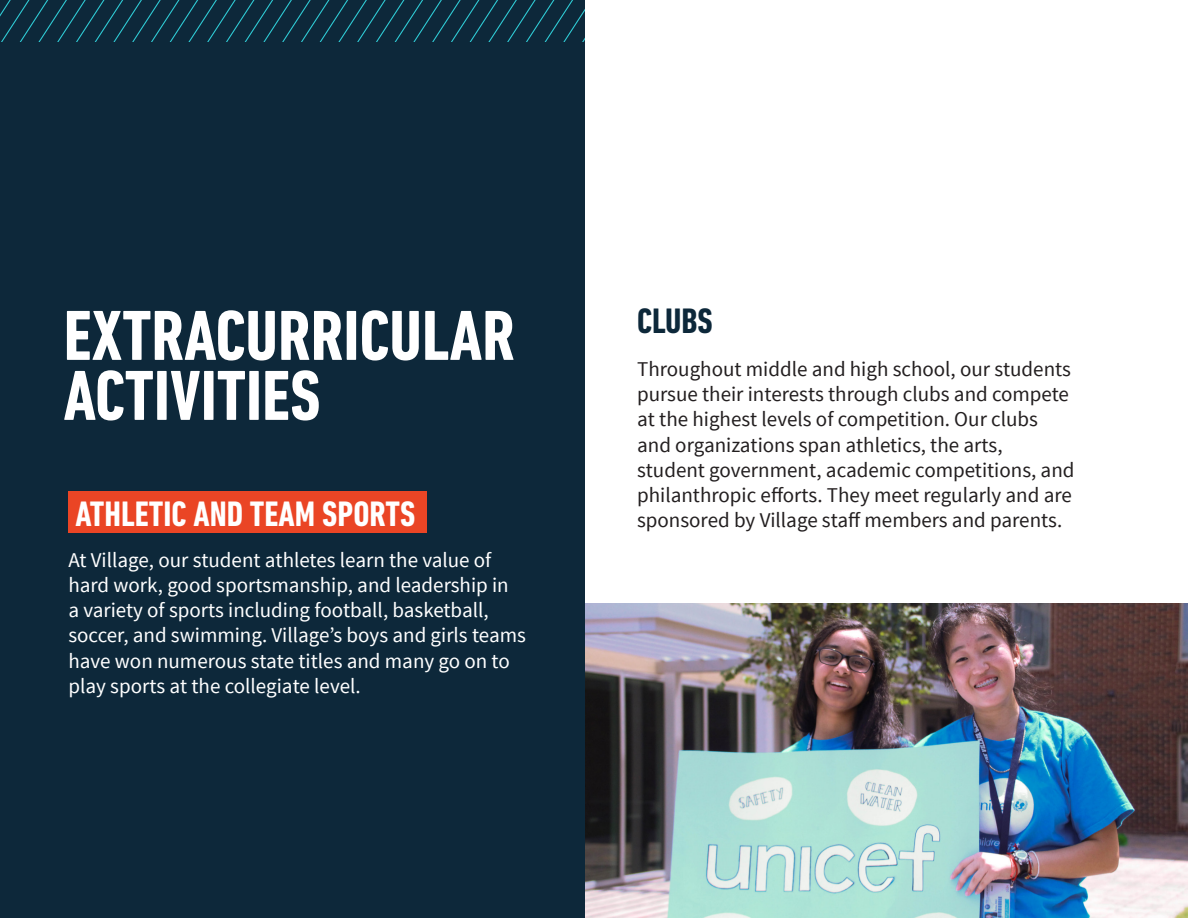
<style>
.page{position:relative;width:1188px;height:918px;background:#fff}
.page>*{position:absolute;margin:0;border:0;box-sizing:border-box;transform-origin:0 0}
.t1{font:700 condensed 72px/60px "DIN Next LT Pro";color:#fff}
.t2{font:700 condensed 36px "DIN Next LT Pro";color:#fff}
.t3{font:700 condensed 36px "DIN Next LT Pro";color:#0d283a}
.t4{font:21px/25.2px "Source Sans Pro";color:#231f20}
.t5{font:21px/25.2px "Source Sans Pro";color:#fff}
</style>
<div class="page">
<div style="left:0;top:0;width:585px;height:918px;background:#0d283a"></div>
<div style="left:68px;top:491px;width:359px;height:42px;background:#ea4525"></div>
<svg style="left:0;top:0;width:585px;height:42px"></svg>
<img style="left:585px;top:604px;width:602px;height:314px">
<hr style="left:1187px;top:0;width:1px;height:918px;background:#cdcdcd">
<p class="t1" style="left:64px;top:306px;width:453px">EXTRACURRICULAR<br>ACTIVITIES</p>
<p class="t3" style="left:637px;top:300px;width:77px">CLUBS</p>
<p class="t4" style="left:637px;top:357px;width:439px">Throughout middle and high school, our students pursue their interests through clubs and compete at the highest levels of competition. Our clubs and organizations span athletics, the arts, student government, academic competitions, and philanthropic efforts. They meet regularly and are</p>
<p class="t2" style="left:75px;top:493px;width:342px">ATHLETIC AND TEAM SPORTS</p>
<p class="t4" style="left:637px;top:508px;width:427px">sponsored by Village staff members and parents.</p>
<p class="t5" style="left:68px;top:548px;width:459px">At Village, our student athletes learn the value of hard work, good sportsmanship, and leadership in<br>a variety of sports including football, basketball, soccer, and swimming. Village’s boys and girls teams have won numerous state titles and many go on to play sports at the collegiate level.</p>
</div>
